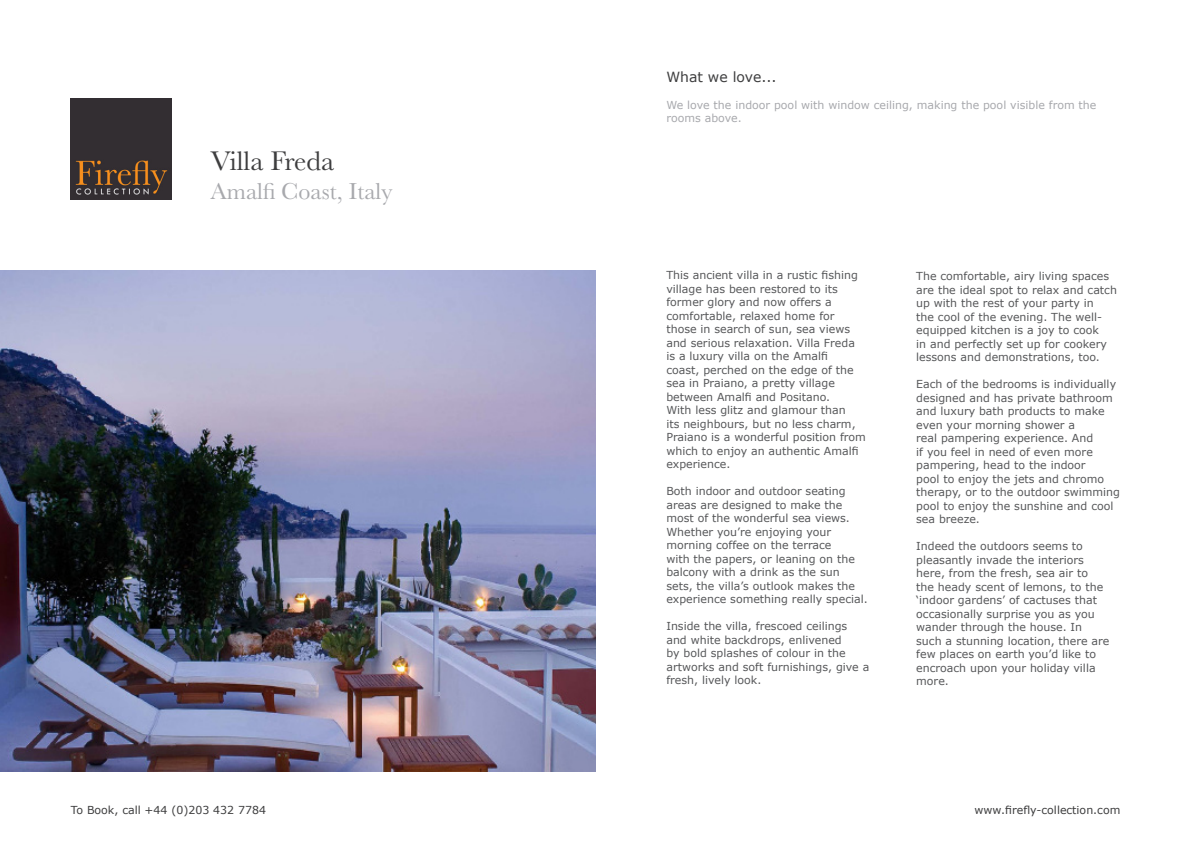
<style>
.page{position:relative;width:1191px;height:842px;background:#fff}
.page>*{position:absolute;margin:0;border:0;box-sizing:border-box;transform-origin:0 0}
.t1{font:28px "Baskerville";color:#3e3e3f}
.t2{font:24px "Baskerville";color:#a8a9ad}
.t3{font:14px "Verdana";color:#3e3e3f}
.t4{font:11px/13.5px "Verdana";color:#57585a}
.t5{font:11px/13.5px "Verdana";color:#a8a9ad}
.t6{font:11px "Verdana";color:#3e3e3f}
</style>
<div class="page">
<img style="left:71px;top:99px;width:101px;height:101px">
<img style="left:0;top:271px;width:595px;height:500px">
<p class="t1" style="left:210px;top:143px;width:125px">Villa Freda</p>
<p class="t2" style="left:210px;top:176px;width:183px">Amalfi Coast, Italy</p>
<p class="t6" style="left:71px;top:802px;width:197px">To Book, call +44 (0)203 432 7784</p>
<p class="t3" style="left:666px;top:67px;width:112px">What we love...</p>
<p class="t5" style="left:666px;top:98px;width:431px">We love the indoor pool with window ceiling, making the pool visible from the rooms above.</p>
<p class="t4" style="left:666px;top:268px;width:201px">This ancient villa in a rustic fishing village has been restored to its former glory and now offers a comfortable, relaxed home for those in search of sun, sea views and serious relaxation. Villa Freda is a luxury villa on the Amalfi<br>coast, perched on the edge of the sea in Praiano, a pretty village between Amalfi and Positano.<br>With less glitz and glamour than<br>its neighbours, but no less charm,<br>Praiano is a wonderful position from which to enjoy an authentic Amalfi experience.</p>
<p class="t4" style="left:666px;top:484px;width:203px">Both indoor and outdoor seating areas are designed to make the most of the wonderful sea views.<br>Whether you’re enjoying your morning coffee on the terrace<br>with the papers, or leaning on the balcony with a drink as the sun sets, the villa’s outlook makes the experience something really special.</p>
<p class="t4" style="left:666px;top:619px;width:204px">Inside the villa, frescoed ceilings and white backdrops, enlivened<br>by bold splashes of colour in the artworks and soft furnishings, give a fresh, lively look.</p>
<p class="t4" style="left:916px;top:269px;width:202px">The comfortable, airy living spaces are the ideal spot to relax and catch up with the rest of your party in<br>the cool of the evening. The well&shy;equipped kitchen is a joy to cook<br>in and perfectly set up for cookery lessons and demonstrations, too.</p>
<p class="t4" style="left:916px;top:377px;width:205px">Each of the bedrooms is individually designed and has private bathroom and luxury bath products to make even your morning shower a<br>real pampering experience. And<br>if you feel in need of even more pampering, head to the indoor<br>pool to enjoy the jets and chromo therapy, or to the outdoor swimming pool to enjoy the sunshine and cool sea breeze.</p>
<p class="t4" style="left:916px;top:539px;width:195px">Indeed the outdoors seems to pleasantly invade the interiors here, from the fresh, sea air to<br>the heady scent of lemons, to the ‘indoor gardens’ of cactuses that occasionally surprise you as you wander through the house. In such a stunning location, there are few places on earth you’d like to encroach upon your holiday villa more.</p>
<p class="t6" style="left:974px;top:802px;width:147px">www.firefly-collection.com</p>
</div>
